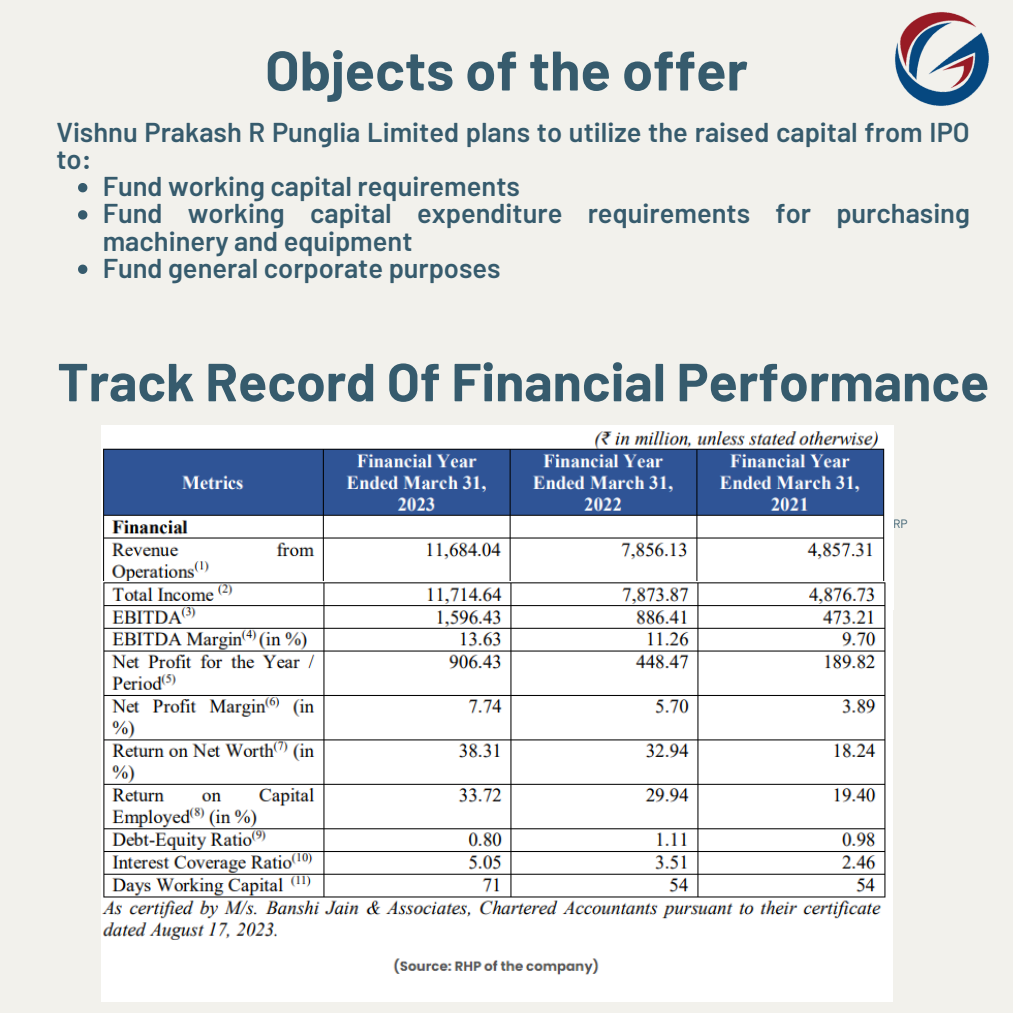
<style>
.page{position:relative;width:1013px;height:1013px;background:#fff}
.page>*{position:absolute;margin:0;border:0;box-sizing:border-box;transform-origin:0 0}
.t1{font:700 55.62px "Barlow";color:#365b6d}
.t2{font:700 53.5px "Barlow";color:#365b6d}
.t3{font:600 27.25px/27.2px "Barlow";color:#365b6d}
</style>
<div class="page">
<div style="left:0;top:0;width:1012px;height:1012px;background:#f2f1ec"></div>
<img style="left:893px;top:11px;width:97px;height:96px;border-radius:50%">
<svg style="left:78px;top:183px;width:9px;height:9px"></svg>
<svg style="left:78px;top:210px;width:9px;height:9px"></svg>
<svg style="left:78px;top:264px;width:9px;height:10px"></svg>
<img style="left:101px;top:425px;width:792px;height:185px">
<img style="left:101px;top:581px;width:791px;height:420px">
<p class="t1" style="left:265px;top:35px;width:484px">Objects of the offer</p>
<p class="t3" style="left:56px;top:117px;width:914px">Vishnu Prakash R Punglia Limited plans to utilize the raised capital from IPO to:</p>
<p class="t3" style="left:103px;top:171px;width:419px">Fund working capital requirements</p>
<p class="t3" style="left:103px;top:199px;width:868px">Fund working capital expenditure requirements for purchasing machinery and equipment</p>
<p class="t3" style="left:103px;top:253px;width:399px">Fund general corporate purposes</p>
<p class="t2" style="left:57px;top:348px;width:933px">Track Record Of Financial Performance</p>
</div>
